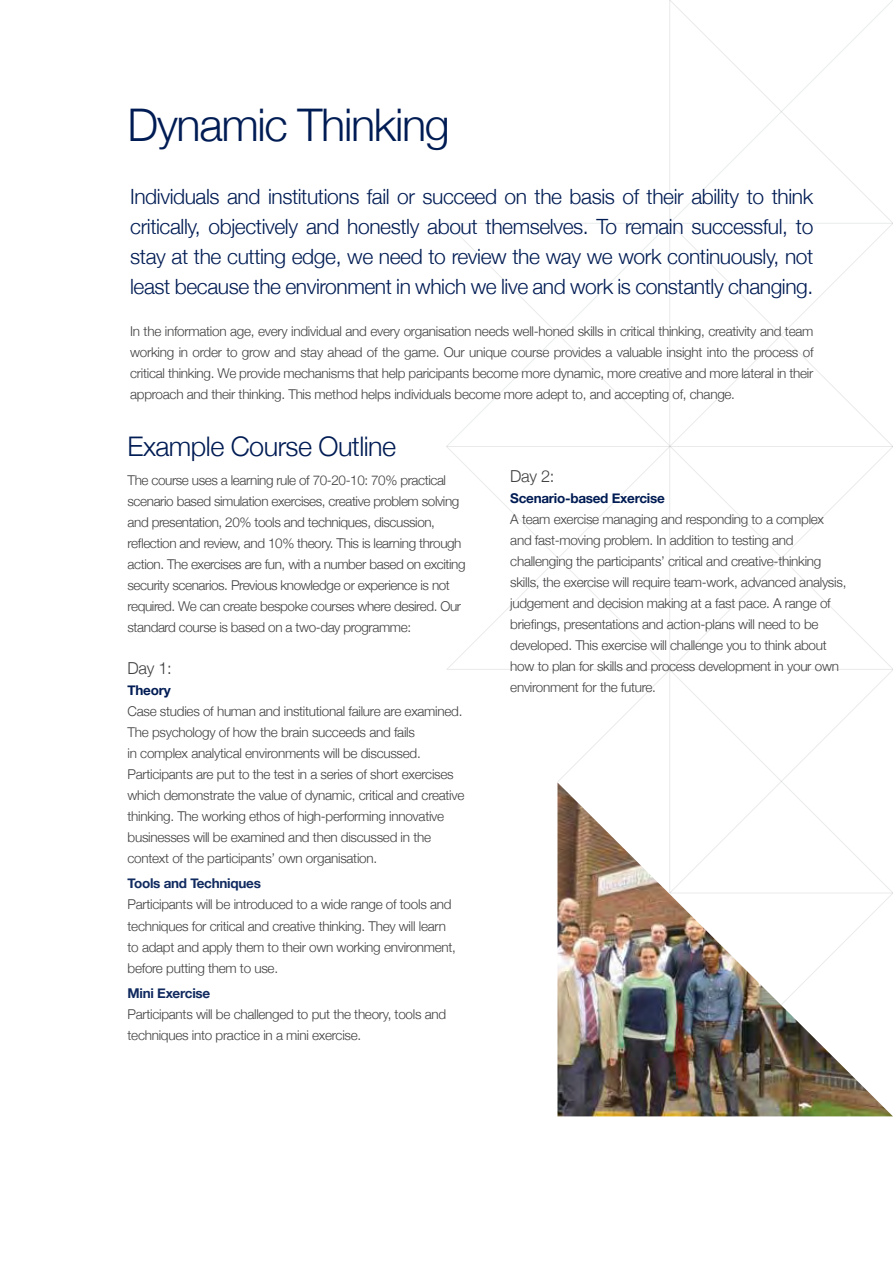
<style>
.page{position:relative;width:893px;height:1263px;background:#fff}
.page>*{position:absolute;margin:0;border:0;box-sizing:border-box;transform-origin:0 0}
.t1{font:300 45px "Helvetica Neue";letter-spacing:-.03em;color:#001c54}
.t2{font:300 27px "Helvetica Neue";letter-spacing:-.02em;color:#001c54}
.t3{font:300 21px/30px "Helvetica Neue";letter-spacing:-.02em;color:#001c54;text-align:justify}
.t4{font:300 16.5px "Helvetica Neue";letter-spacing:-.02em;color:#414042}
.t5{font:300 13.5px/21px "Helvetica Neue";letter-spacing:-.02em;color:#414042}
.t6{font:700 13.5px "Helvetica Neue";letter-spacing:-.02em;color:#112b60}
.t7{font:700 13.5px "Helvetica Neue";letter-spacing:-.02em;color:#001c54}
</style>
<div class="page">
<img style="left:557px;top:894px;width:223px;height:222px">
<svg style="left:557px;top:671px;width:112px;height:223px"></svg>
<svg style="left:669px;top:671px;width:111px;height:223px"></svg>
<svg style="left:447px;top:448px;width:333px;height:223px"></svg>
<hr style="left:669px;top:0;width:1px;height:893px;background:#939598">
<svg style="left:446px;top:223px;width:223px;height:225px"></svg>
<svg style="left:669px;top:224px;width:111px;height:224px"></svg>
<svg style="left:653px;top:0;width:127px;height:224px"></svg>
<svg style="left:780px;top:0;width:113px;height:1117px"></svg>
<hr style="left:670px;top:893px;width:223px;height:1px;background:#939598">
<h1 class="t1" style="left:128px;top:89px;width:324px">Dynamic Thinking</h1>
<p class="t3" style="left:130px;top:181px;width:685px">Individuals and institutions fail or succeed on the basis of their ability to think critically, objectively and honestly about themselves. To remain successful, to stay at the cutting edge, we need to review the way we work continuously, not least because the environment in which we live and work is constantly changing.</p>
<p class="t5" style="left:130px;top:320px;width:685px;text-align:justify">In the information age, every individual and every organisation needs well-honed skills in critical thinking, creativity and team working in order to grow and stay ahead of the game. Our unique course provides a valuable insight into the process of critical thinking. We provide mechanisms that help paricipants become more dynamic, more creative and more lateral in their approach and their thinking. This method helps individuals become more adept to, and accepting of, change.</p>
<h2 class="t2" style="left:128px;top:424px;width:270px">Example Course Outline</h2>
<p class="t5" style="left:128px;top:469px;width:339px">The course uses a learning rule of 70-20-10: 70% practical scenario based simulation exercises, creative problem solving and presentation, 20% tools and techniques, discussion, reflection and review, and 10% theory. This is learning through action. The exercises are fun, with a number based on exciting security scenarios. Previous knowledge or experience is not required. We can create bespoke courses where desired. Our standard course is based on a two-day programme:</p>
<p class="t4" style="left:128px;top:655px;width:46px">Day 1:</p>
<p class="t7" style="left:128px;top:680px;width:45px">Theory</p>
<p class="t5" style="left:128px;top:700px;width:338px">Case studies of human and institutional failure are examined.<br>The psychology of how the brain succeeds and fails<br>in complex analytical environments will be discussed.<br>Participants are put to the test in a series of short exercises which demonstrate the value of dynamic, critical and creative thinking. The working ethos of high-performing innovative businesses will be examined and then discussed in the context of the participants’ own organisation.</p>
<p class="t6" style="left:128px;top:873px;width:135px">Tools and Techniques</p>
<p class="t5" style="left:128px;top:893px;width:330px">Participants will be introduced to a wide range of tools and techniques for critical and creative thinking. They will learn to adapt and apply them to their own working environment, before putting them to use.</p>
<p class="t6" style="left:128px;top:982px;width:84px">Mini Exercise</p>
<p class="t5" style="left:128px;top:1003px;width:320px">Participants will be challenged to put the theory, tools and techniques into practice in a mini exercise.</p>
<p class="t4" style="left:510px;top:463px;width:46px">Day 2:</p>
<p class="t7" style="left:510px;top:487px;width:156px">Scenario-based Exercise</p>
<p class="t5" style="left:510px;top:508px;width:338px">A team exercise managing and responding to a complex and fast-moving problem. In addition to testing and challenging the participants’ critical and creative-thinking skills, the exercise will require team-work, advanced analysis, judgement and decision making at a fast pace. A range of briefings, presentations and action-plans will need to be developed. This exercise will challenge you to think about how to plan for skills and process development in your own environment for the future.</p>
</div>
